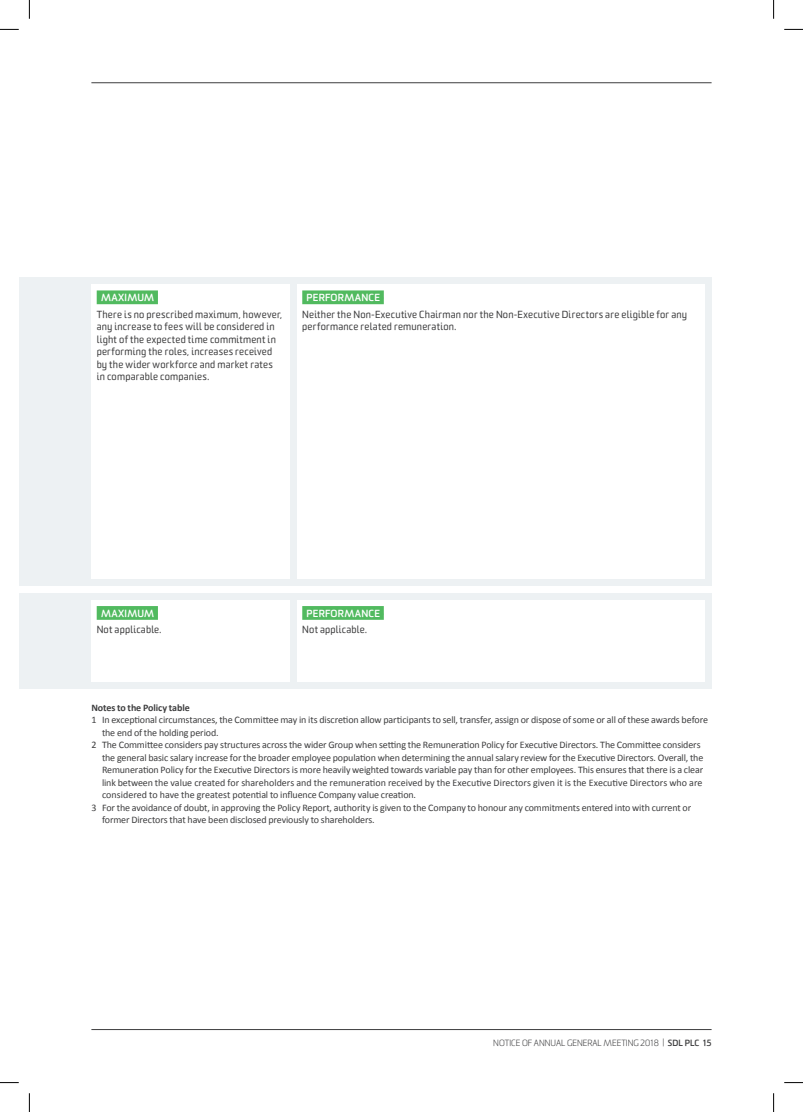
<style>
.page{position:relative;width:803px;height:1112px;background:#fff}
.page>*{position:absolute;margin:0;border:0;box-sizing:border-box;transform-origin:0 0}
.t1{font:10px "Calibri";letter-spacing:-.015em;color:#3e3e3f}
.t2{font:10px/16.5px "Sommet Rounded";letter-spacing:.025em;color:#3e3e3f}
.t3{font:700 10px "Calibri";letter-spacing:-.01em;color:#3e3e3f}
.t4{font:300 8.75px "Sommet Rounded";color:#3e3e3f}
.s1{font-weight:700;color:#fff}
.s2{font-weight:700;color:#51ba5f}
.s3{font-weight:700}
</style>
<div class="page">
<div style="left:19px;top:277px;width:692px;height:309px;background:#edf1f3"></div>
<div style="left:91px;top:284px;width:199px;height:295px;background:#fff"></div>
<div style="left:97px;top:290px;width:61px;height:14px;background:#51ba5f"></div>
<div style="left:297px;top:284px;width:407px;height:295px;background:#fff"></div>
<div style="left:302px;top:290px;width:82px;height:14px;background:#51ba5f"></div>
<div style="left:19px;top:593px;width:692px;height:95px;background:#edf1f3"></div>
<div style="left:91px;top:600px;width:199px;height:81px;background:#fff"></div>
<div style="left:97px;top:606px;width:61px;height:13px;background:#51ba5f"></div>
<div style="left:297px;top:600px;width:407px;height:81px;background:#fff"></div>
<div style="left:302px;top:606px;width:82px;height:13px;background:#51ba5f"></div>
<hr style="left:91px;top:1029px;width:620px;height:1px;background:#3e3e3f">
<hr style="left:91px;top:82px;width:620px;height:1px;background:#3e3e3f">
<svg style="left:0;top:29px;width:19px;height:1px"></svg>
<svg style="left:784px;top:29px;width:19px;height:1px"></svg>
<svg style="left:0;top:1082px;width:19px;height:1px"></svg>
<svg style="left:784px;top:1082px;width:19px;height:1px"></svg>
<svg style="left:29px;top:0;width:1px;height:19px"></svg>
<svg style="left:29px;top:1093px;width:1px;height:18px"></svg>
<svg style="left:773px;top:0;width:1px;height:19px"></svg>
<svg style="left:773px;top:1093px;width:1px;height:18px"></svg>
<p class="t2" style="left:97px;top:289px;width:187px;text-indent:4px"><span class="s1">MAXIMUM</span><span class="s2">-<br></span>There is no prescribed maximum, however,</p>
<p class="t2" style="left:97px;top:320px;width:181px;line-height:12.5px">any increase to fees will be considered in light of the expected time commitment in performing the roles, increases received by the wider workforce and market rates in comparable companies.</p>
<p class="t2" style="left:302px;top:289px;width:386px;text-indent:4px"><span class="s1">PERFORMANCE</span><span class="s2">-<br></span>Neither the Non-Executive Chairman nor the Non-Executive Directors are eligible for any</p>
<p class="t2" style="left:302px;top:318px;width:155px">performance related remuneration.</p>
<p class="t2" style="left:97px;top:604px;width:66px;text-align:center"><span class="s1">MAXIMUM</span><span class="s2">-<br></span>Not applicable.</p>
<p class="t2" style="left:302px;top:604px;width:83px;text-indent:4px"><span class="s1">PERFORMANCE</span><span class="s2">-<br></span>Not applicable.</p>
<p class="t3" style="left:91px;top:700px;width:100px">Notes to the Policy table</p>
<p class="t1" style="left:91px;top:713px;width:618px">1 In exceptional circumstances, the Committee may in its discretion allow participants to sell, transfer, assign or dispose of some or all of these awards before</p>
<p class="t1" style="left:102px;top:725px;width:118px">the end of the holding period.</p>
<p class="t1" style="left:91px;top:738px;width:611px">2 The Committee considers pay structures across the wider Group when setting the Remuneration Policy for Executive Directors. The Committee considers</p>
<p class="t1" style="left:102px;top:750px;width:603px">the general basic salary increase for the broader employee population when determining the annual salary review for the Executive Directors. Overall, the</p>
<p class="t1" style="left:102px;top:763px;width:603px">Remuneration Policy for the Executive Directors is more heavily weighted towards variable pay than for other employees. This ensures that there is a clear</p>
<p class="t1" style="left:102px;top:775px;width:602px">link between the value created for shareholders and the remuneration received by the Executive Directors given it is the Executive Directors who are</p>
<p class="t1" style="left:102px;top:788px;width:316px">considered to have the greatest potential to influence Company value creation.</p>
<p class="t1" style="left:91px;top:800px;width:601px">3 For the avoidance of doubt, in approving the Policy Report, authority is given to the Company to honour any commitments entered into with current or</p>
<p class="t1" style="left:102px;top:813px;width:274px">former Directors that have been disclosed previously to shareholders.</p>
<p class="t4" style="left:493px;top:1037px;width:220px">NOTICE OF ANNUAL GENERAL MEETING 2018 | <span class="s3">SDL PLC 15</span></p>
</div>
